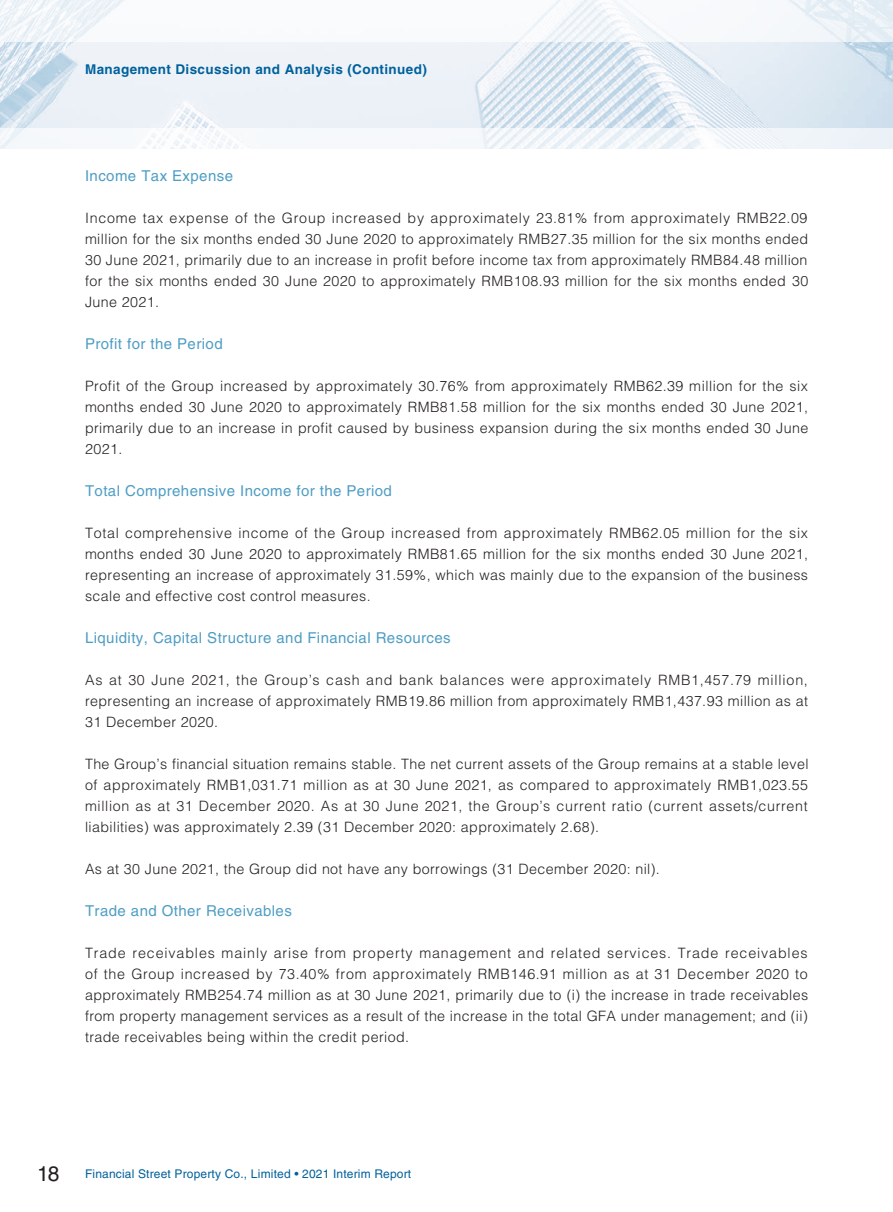
<style>
.page{position:relative;width:893px;height:1212px;background:#fff}
.page>*{position:absolute;margin:0;border:0;box-sizing:border-box;transform-origin:0 0}
.t1{font:15px "Helvetica LT Std";letter-spacing:.03em;color:#4f9dc4}
.t2{font:300 14.25px/21px "Helvetica LT Std";letter-spacing:.03em;color:#231f20;text-align:justify}
.t3{font:700 13.5px "Helvetica LT Std";letter-spacing:.03em;color:#00619c}
.t4{font:12px "Helvetica LT Std";letter-spacing:.015em;color:#00619c}
.s1{font-size:21px;color:#231f20}
</style>
<div class="page">
<img style="left:0;top:0;width:893px;height:149px">
<img style="left:0;top:43px;width:893px;height:85px">
<p class="t3" style="left:85px;top:61px;width:343px">Management Discussion and Analysis (Continued)</p>
<p class="t1" style="left:85px;top:167px;width:150px">Income Tax Expense</p>
<p class="t2" style="left:85px;top:207px;width:725px">Income tax expense of the Group increased by approximately 23.81% from approximately RMB22.09 million for the six months ended 30 June 2020 to approximately RMB27.35 million for the six months ended 30 June 2021, primarily due to an increase in profit before income tax from approximately RMB84.48 million for the six months ended 30 June 2020 to approximately RMB108.93 million for the six months ended 30<br>June 2021.</p>
<p class="t1" style="left:85px;top:335px;width:139px">Profit for the Period</p>
<p class="t2" style="left:85px;top:375px;width:725px">Profit of the Group increased by approximately 30.76% from approximately RMB62.39 million for the six months ended 30 June 2020 to approximately RMB81.58 million for the six months ended 30 June 2021, primarily due to an increase in profit caused by business expansion during the six months ended 30 June 2021.</p>
<p class="t1" style="left:85px;top:482px;width:308px">Total Comprehensive Income for the Period</p>
<p class="t2" style="left:85px;top:522px;width:725px">Total comprehensive income of the Group increased from approximately RMB62.05 million for the six months ended 30 June 2020 to approximately RMB81.65 million for the six months ended 30 June 2021, representing an increase of approximately 31.59%, which was mainly due to the expansion of the business scale and effective cost control measures.</p>
<p class="t1" style="left:85px;top:629px;width:367px">Liquidity, Capital Structure and Financial Resources</p>
<p class="t2" style="left:85px;top:669px;width:725px">As at 30 June 2021, the Group’s cash and bank balances were approximately RMB1,457.79 million, representing an increase of approximately RMB19.86 million from approximately RMB1,437.93 million as at 31 December 2020.</p>
<p class="t2" style="left:85px;top:753px;width:725px">The Group’s financial situation remains stable. The net current assets of the Group remains at a stable level of approximately RMB1,031.71 million as at 30 June 2021, as compared to approximately RMB1,023.55 million as at 31 December 2020. As at 30 June 2021, the Group’s current ratio (current assets/current liabilities) was approximately 2.39 (31 December 2020: approximately 2.68).</p>
<p class="t2" style="left:85px;top:858px;width:576px">As at 30 June 2021, the Group did not have any borrowings (31 December 2020: nil).</p>
<p class="t1" style="left:85px;top:902px;width:208px">Trade and Other Receivables</p>
<p class="t2" style="left:85px;top:942px;width:725px">Trade receivables mainly arise from property management and related services. Trade receivables of the Group increased by 73.40% from approximately RMB146.91 million as at 31 December 2020 to approximately RMB254.74 million as at 30 June 2021, primarily due to (i) the increase in trade receivables from property management services as a result of the increase in the total GFA under management; and (ii) trade receivables being within the credit period.</p>
<p class="t4" style="left:37px;top:1166px;width:376px"><span class="s1">18</span> Financial Street Property Co., Limited • 2021 Interim Report</p>
</div>
